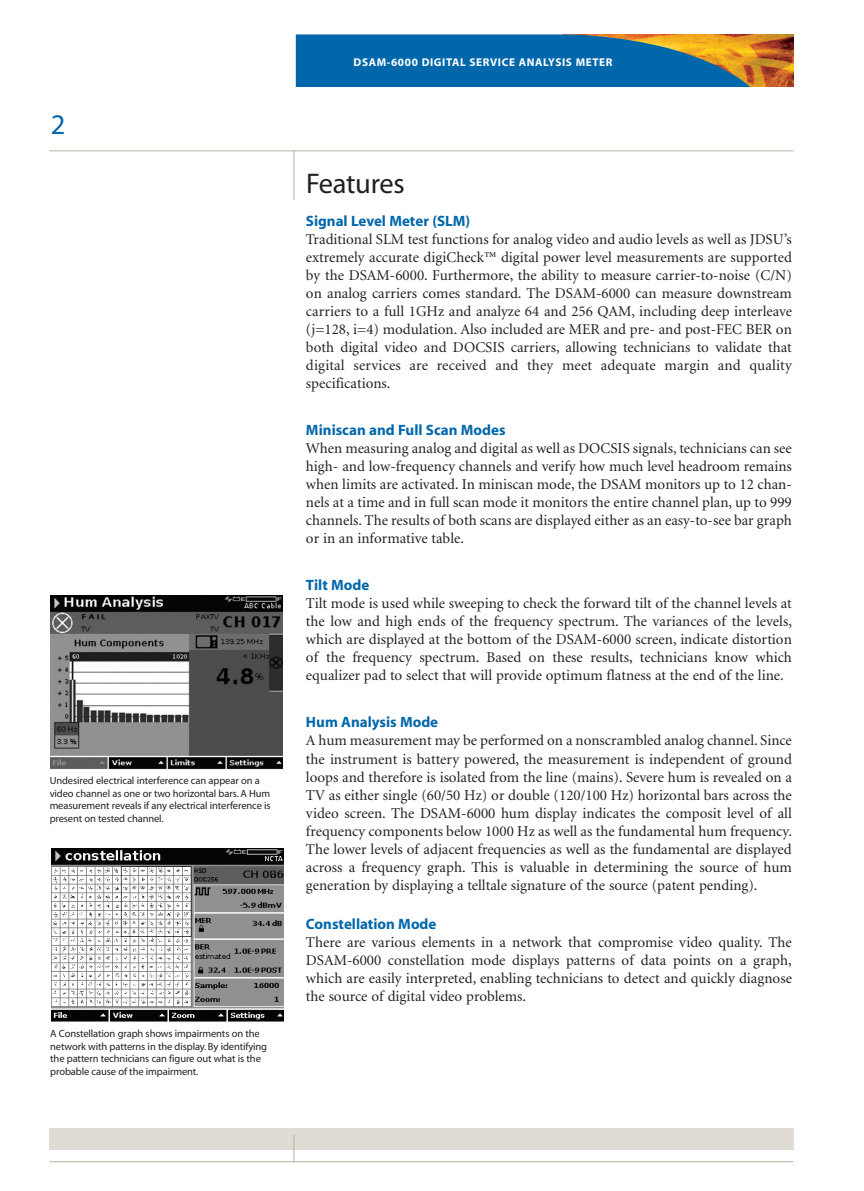
<style>
.page{position:relative;width:864px;height:1191px;background:#fff}
.page>*{position:absolute;margin:0;border:0;box-sizing:border-box;transform-origin:0 0}
.t1{font:28.5px "Myriad MM 400 600";letter-spacing:-.01em;color:#231f20}
.t2{font:28.5px "Myriad MM 400 600";color:#0067aa}
.t3{font:15px/18px "Minion";color:#231f20;text-align:justify}
.t4{font:15px "Myriad MM 700 600";color:#0067aa}
.t5{font:11.25px "Myriad MM 700 600";letter-spacing:.055em;color:#fff}
.t6{font:10.5px/12.6px "Myriad MM 400 600";letter-spacing:-.01em;color:#231f20}
</style>
<div class="page">
<hr style="left:294px;top:151px;width:1px;height:49px;background:#bbb1a3">
<hr style="left:49px;top:150px;width:744px;height:1px;background:#bbb1a3">
<div style="left:49px;top:1128px;width:744px;height:21px;background:#e0dcd5"></div>
<svg style="left:294px;top:1135px;width:1px;height:26px"></svg>
<hr style="left:49px;top:1161px;width:744px;height:1px;background:#bbb1a3">
<img style="left:752px;top:34px;width:41px;height:52px">
<svg style="left:296px;top:34px;width:456px;height:52px;background:#206f98"></svg>
<img style="left:50px;top:595px;width:233px;height:174px">
<img style="left:51px;top:848px;width:232px;height:174px">
<h1 class="t2" style="left:51px;top:113px;width:16px">2</h1>
<p class="t6" style="left:50px;top:775px;width:223px">Undesired electrical interference can appear on a video channel as one or two horizontal bars. A Hum measurement reveals if any electrical interference is present on tested channel.</p>
<p class="t6" style="left:50px;top:1028px;width:218px">A Constellation graph shows impairments on the network with patterns in the display. By identifying the pattern technicians can figure out what is the probable cause of the impairment.</p>
<p class="t5" style="left:354px;top:58px;width:261px">DSAM-6000 DIGITAL SERVICE ANALYSIS METER</p>
<h1 class="t1" style="left:306px;top:172px;width:100px">Features</h1>
<p class="t4" style="left:306px;top:215px;width:166px">Signal Level Meter (SLM)</p>
<p class="t3" style="left:306px;top:231px;width:488px">Traditional SLM test functions for analog video and audio levels as well as JDSU’s extremely accurate digiCheck™ digital power level measurements are supported by the DSAM-6000. Furthermore, the ability to measure carrier-to-noise (C/N) on analog carriers comes standard. The DSAM-6000 can measure downstream carriers to a full 1GHz and analyze 64 and 256 QAM, including deep interleave (j=128, i=4) modulation. Also included are MER and pre- and post-FEC BER on both digital video and DOCSIS carriers, allowing technicians to validate that digital services are received and they meet adequate margin and quality specifications.</p>
<p class="t4" style="left:306px;top:424px;width:201px">Miniscan and Full Scan Modes</p>
<p class="t3" style="left:306px;top:440px;width:487px">When measuring analog and digital as well as DOCSIS signals, technicians can see high- and low-frequency channels and verify how much level headroom remains when limits are activated. In miniscan mode, the DSAM monitors up to 12 chan&shy;nels at a time and in full scan mode it monitors the entire channel plan, up to 999 channels. The results of both scans are displayed either as an easy-to-see bar graph or in an informative table.</p>
<p class="t4" style="left:306px;top:579px;width:65px">Tilt Mode</p>
<p class="t3" style="left:306px;top:596px;width:487px">Tilt mode is used while sweeping to check the forward tilt of the channel levels at the low and high ends of the frequency spectrum. The variances of the levels, which are displayed at the bottom of the DSAM-6000 screen, indicate distortion of the frequency spectrum. Based on these results, technicians know which equalizer pad to select that will provide optimum flatness at the end of the line.</p>
<p class="t4" style="left:306px;top:716px;width:134px">Hum Analysis Mode</p>
<p class="t3" style="left:306px;top:733px;width:488px">A hum measurement may be performed on a nonscrambled analog channel. Since the instrument is battery powered, the measurement is independent of ground loops and therefore is isolated from the line (mains). Severe hum is revealed on a TV as either single (60/50 Hz) or double (120/100 Hz) horizontal bars across the video screen. The DSAM-6000 hum display indicates the composit level of all frequency components below 1000 Hz as well as the fundamental hum frequency.<br>The lower levels of adjacent frequencies as well as the fundamental are displayed across a frequency graph. This is valuable in determining the source of hum generation by displaying a telltale signature of the source (patent pending).</p>
<p class="t4" style="left:306px;top:918px;width:132px">Constellation Mode</p>
<p class="t3" style="left:306px;top:934px;width:488px">There are various elements in a network that compromise video quality. The DSAM-6000 constellation mode displays patterns of data points on a graph, which are easily interpreted, enabling technicians to detect and quickly diagnose the source of digital video problems.</p>
</div>
